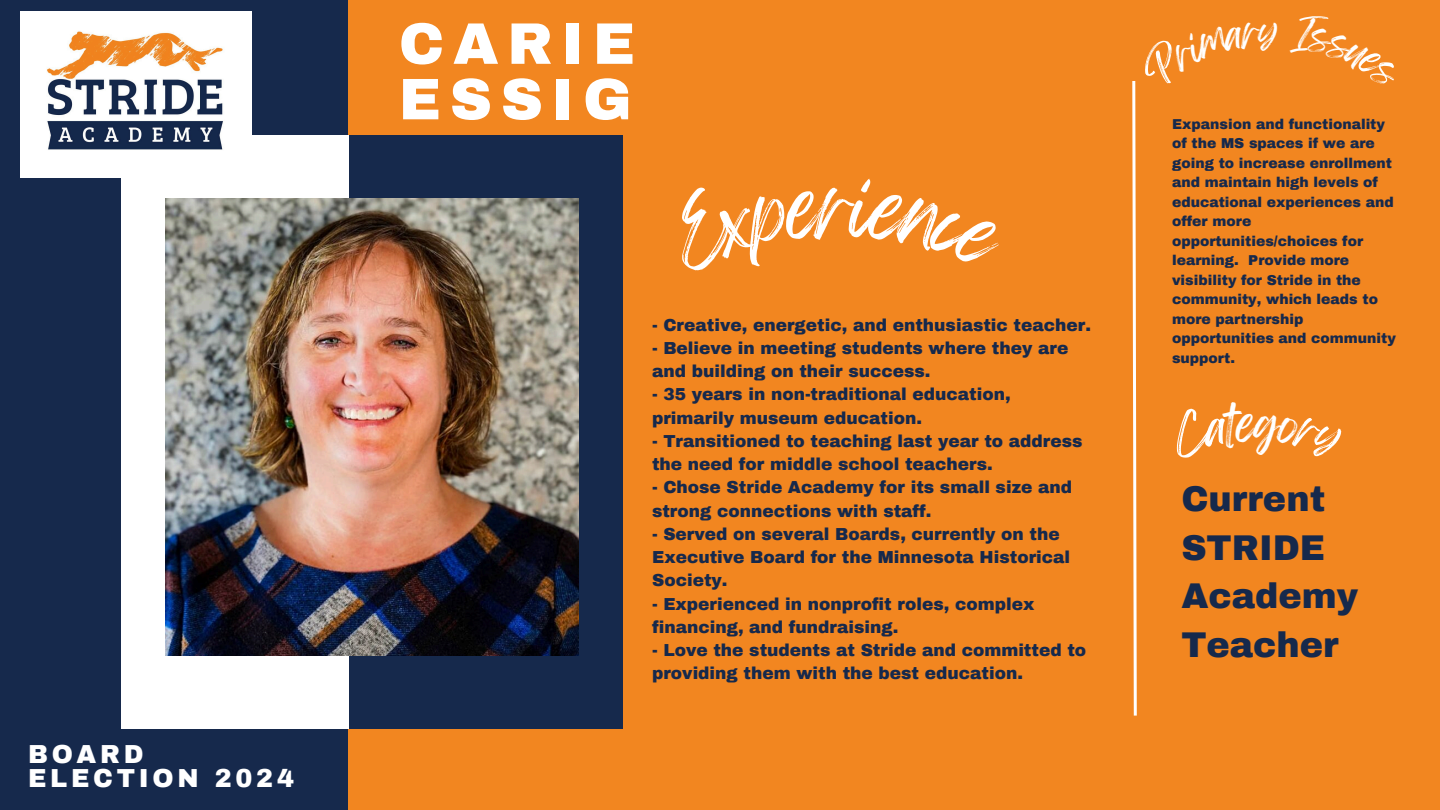
<style>
.page{position:relative;width:1440px;height:810px;background:#f28620}
.page>*{position:absolute;margin:0;border:0;box-sizing:border-box;transform-origin:0 0}
.t1{font:73.3px "Feeling Passionate";color:#fff}
.t2{font:900 58.6px/55.5px "Archivo";letter-spacing:.145em;color:#fff}
.t3{font:900 35px/48.8px "Archivo";color:#16294c}
.t4{font:900 25.5px/24px "Archivo";letter-spacing:.145em;color:#fff}
.t5{font:900 17px/23.2px "Archivo";color:#16294c}
.t6{font:900 14px/19.5px "Archivo";color:#16294c}
</style>
<div class="page">
<div style="left:263px;top:136px;width:360px;height:593px;background:#16294c"></div>
<div style="left:0;top:0;width:347px;height:810px;background:#16294c"></div>
<div style="left:121px;top:136px;width:227px;height:593px;background:#fff"></div>
<img style="left:165px;top:198px;width:413px;height:457px">
<img style="left:20px;top:11px;width:231px;height:167px">
<svg style="left:1132px;top:81px;width:5px;height:635px"></svg>
<h3 class="t4" style="left:28px;top:742px;width:268px">BOARD<br>ELECTION 2024</h3>
<h5 class="t2" style="left:399px;top:16px;width:238px">CARIE<br>ESSIG</h5>
<h3 class="t1" style="left:820px;top:147px;width:34px">r</h3>
<h2 class="t5" style="left:652px;top:313px;width:440px">- Creative, energetic, and enthusiastic teacher.</h2>
<h2 class="t5" style="left:652px;top:337px;width:418px">- Believe in meeting students where they are and building on their success.</h2>
<h2 class="t5" style="left:652px;top:383px;width:360px">- 35 years in non-traditional education, primarily museum education.</h2>
<h2 class="t5" style="left:652px;top:430px;width:432px">- Transitioned to teaching last year to address the need for middle school teachers.</h2>
<h2 class="t5" style="left:652px;top:476px;width:422px">- Chose Stride Academy for its small size and strong connections with staff.</h2>
<h2 class="t5" style="left:652px;top:523px;width:420px">- Served on several Boards, currently on the<br>Executive Board for the Minnesota Historical<br>Society.</h2>
<h2 class="t5" style="left:652px;top:592px;width:384px">- Experienced in nonprofit roles, complex financing, and fundraising.</h2>
<h2 class="t5" style="left:652px;top:639px;width:436px">- Love the students at Stride and committed to providing them with the best education.</h2>
<h1 class="t6" style="left:1172px;top:115px;width:225px">Expansion and functionality of the MS spaces if we are going to increase enrollment and maintain high levels of educational experiences and offer more opportunities/choices for learning. Provide more visibility for Stride in the community, which leads to more partnership opportunities and community support.</h1>
<h3 class="t3" style="left:1181px;top:475px;width:178px">Current<br>STRIDE<br>Academy<br>Teacher</h3>
</div>
